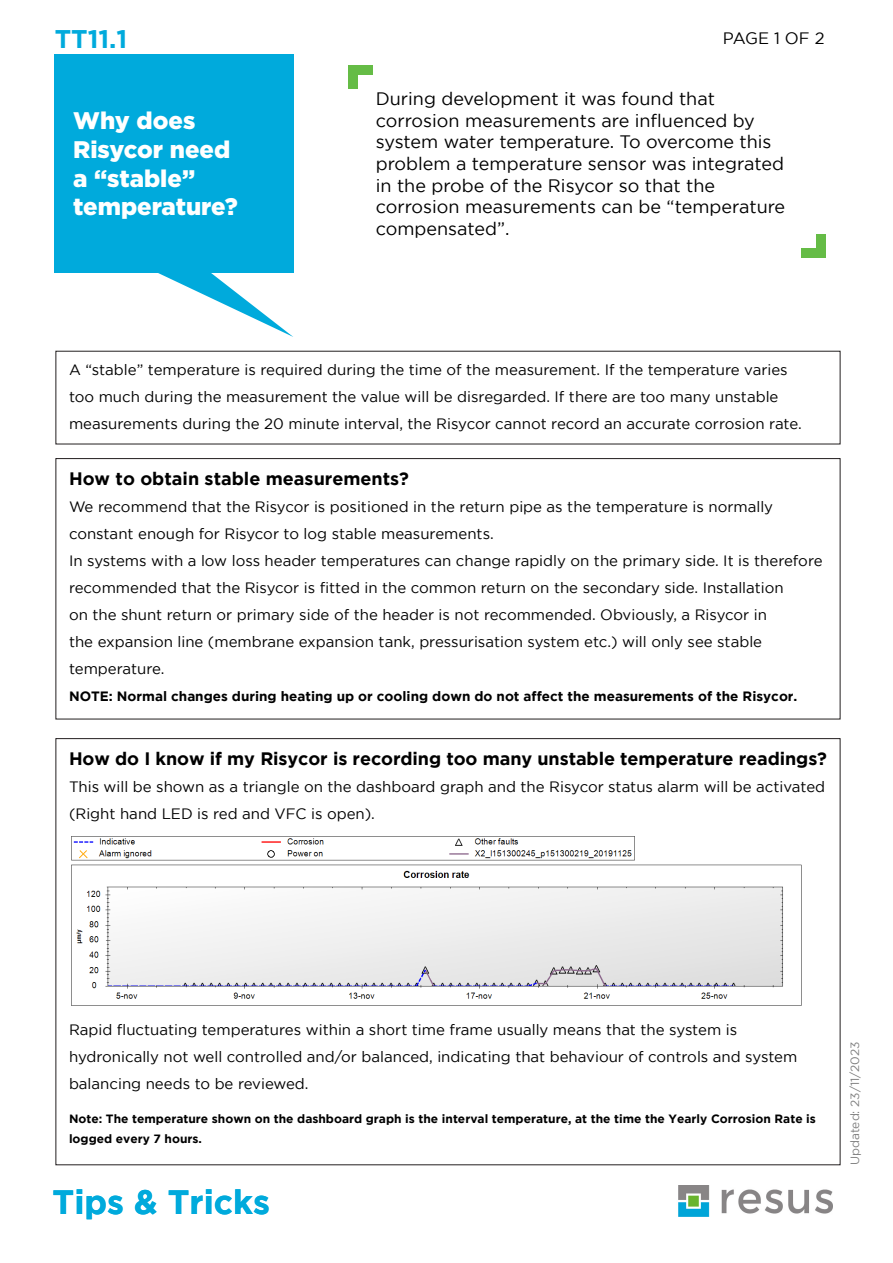
<style>
.page{position:relative;width:893px;height:1263px;background:#fff}
.page>*{position:absolute;margin:0;border:0;box-sizing:border-box;transform-origin:0 0}
.t1{font:700 33.6px "Gotham";color:#00aadc}
.t2{font:700 25.5px "Gotham";color:#00aadc}
.t3{font:900 24px/28.8px "Gotham";color:#fff}
.t4{font:18px/21.6px "Gotham";color:#000}
.t5{font:700 18px "Gotham";letter-spacing:-.005em;color:#000}
.t6{font:16.5px "Gotham";letter-spacing:-.02em;color:#000}
.t7{font:15px/27px "Gotham";color:#000}
.t8{font:700 13.5px "Gotham";color:#000}
.t9{font:700 12px/19.8px "Gotham";color:#000}
.t10{font:12px "Gotham";color:#000}
</style>
<div class="page">
<div style="left:349px;top:65px;width:24px;height:9px;background:#65bc46"></div>
<div style="left:349px;top:65px;width:9px;height:24px;background:#65bc46"></div>
<div style="left:801px;top:249px;width:24px;height:9px;background:#65bc46"></div>
<div style="left:816px;top:234px;width:9px;height:24px;background:#65bc46"></div>
<div style="left:54px;top:54px;width:239px;height:219px;background:#00aadc"></div>
<svg style="left:158px;top:273px;width:135px;height:64px"></svg>
<img style="left:678px;top:1186px;width:155px;height:30px">
<div style="left:56px;top:458px;width:784px;height:261px;border:1px solid #231f20"></div>
<img style="left:71px;top:836px;width:731px;height:170px">
<p class="t2" style="left:55px;top:24px;width:74px">TT11.1</p>
<p class="t6" style="left:723px;top:29px;width:103px">PAGE 1 OF 2</p>
<p class="t3" style="left:73px;top:105px;width:166px">Why does<br>Risycor need a “stable” temperature?</p>
<p class="t4" style="left:376px;top:88px;width:411px">During development it was found that corrosion measurements are influenced by system water temperature. To overcome this problem a temperature sensor was integrated in the probe of the Risycor so that the corrosion measurements can be “temperature compensated”.</p>
<p class="t7" style="left:69px;top:356px;width:734px">A “stable” temperature is required during the time of the measurement. If the temperature varies too much during the measurement the value will be disregarded. If there are too many unstable measurements during the 20 minute interval, the Risycor cannot record an accurate corrosion rate.</p>
<p class="t5" style="left:69px;top:468px;width:342px">How to obtain stable measurements?</p>
<p class="t7" style="left:69px;top:493px;width:706px">We recommend that the Risycor is positioned in the return pipe as the temperature is normally constant enough for Risycor to log stable measurements.</p>
<p class="t7" style="left:69px;top:547px;width:755px">In systems with a low loss header temperatures can change rapidly on the primary side. It is therefore recommended that the Risycor is fitted in the common return on the secondary side. Installation<br>on the shunt return or primary side of the header is not recommended. Obviously, a Risycor in<br>the expansion line (membrane expansion tank, pressurisation system etc.) will only see stable temperature.</p>
<p class="t8" style="left:69px;top:688px;width:730px">NOTE: Normal changes during heating up or cooling down do not affect the measurements of the Risycor.</p>
<p class="t5" style="left:69px;top:748px;width:759px">How do I know if my Risycor is recording too many unstable temperature readings?</p>
<p class="t7" style="left:69px;top:773px;width:758px">This will be shown as a triangle on the dashboard graph and the Risycor status alarm will be activated (Right hand LED is red and VFC is open).</p>
<p class="t7" style="left:69px;top:1016px;width:730px">Rapid fluctuating temperatures within a short time frame usually means that the system is hydronically not well controlled and/or balanced, indicating that behaviour of controls and system balancing needs to be reviewed.</p>
<p class="t9" style="left:69px;top:1109px;width:748px">Note: The temperature shown on the dashboard graph is the interval temperature, at the time the Yearly Corrosion Rate is logged every 7 hours.</p>
<p class="t1" style="left:53px;top:1182px;width:219px">Tips &amp; Tricks</p>
<p class="t10" style="left:848px;top:1165px;width:125px;rotate:-90deg">Updated: 23/11/2023</p>
</div>
